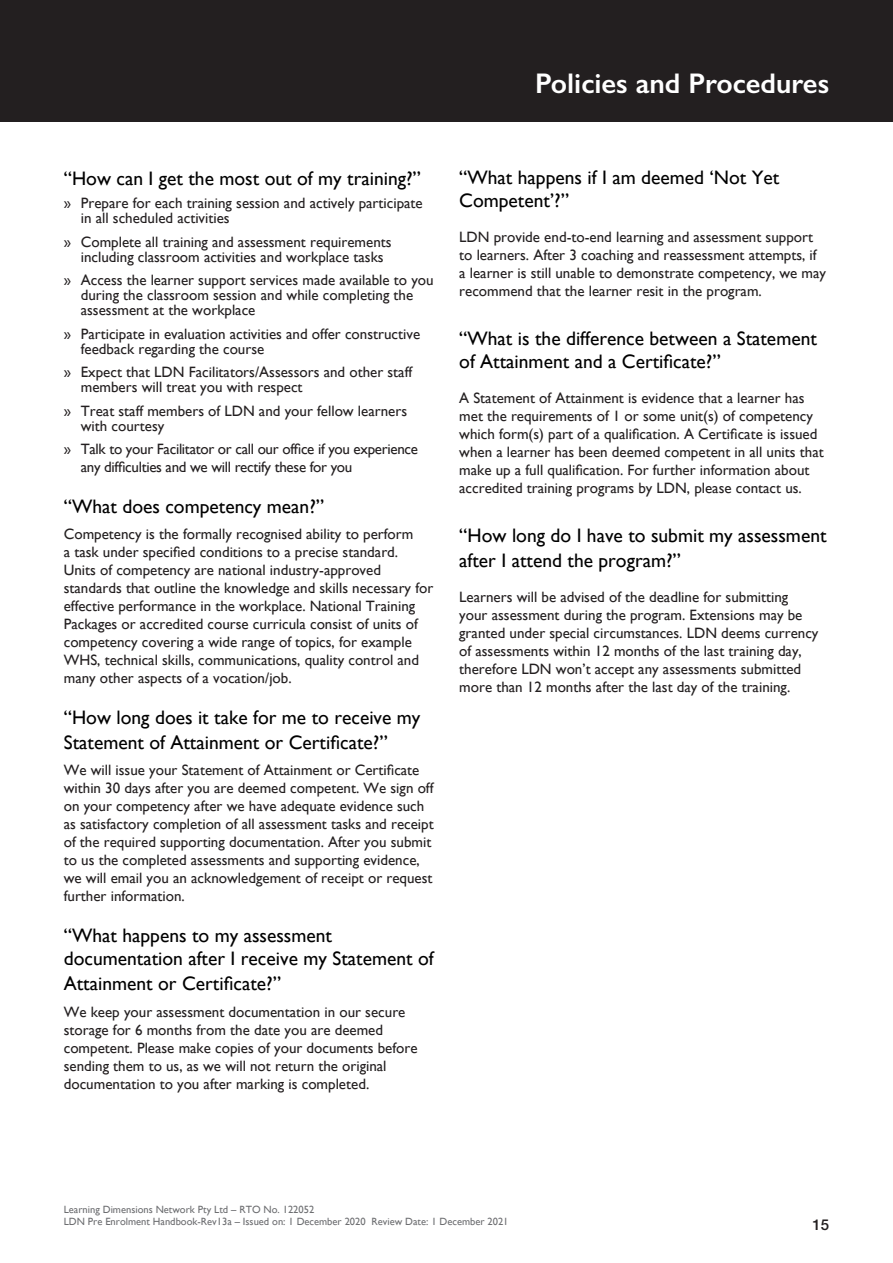
<style>
.page{position:relative;width:893px;height:1263px;background:#fff}
.page>*{position:absolute;margin:0;border:0;box-sizing:border-box;transform-origin:0 0}
._1_Page_Header{font:600 28.5px "Gill Sans";color:#fff}
._3_Sub_header{font:19.5px/23.4px "Gill Sans";color:#000}
._4_Body_text{font:15px/18px "Gill Sans";color:#231f20}
._4_Body_text-2{font:15px/18px "Gill Sans";letter-spacing:-.02em;color:#231f20}
.t1{font:500 15px "Helvetica Neue LT Std";color:#231f20}
.t2{font:10.5px/12px "Gill Sans";color:#6c6d70}
</style>
<div class="page">
<div style="left:0;top:0;width:893px;height:122px;background:#231f20"></div>
<p class="_1_Page_Header" style="left:535px;top:67px;width:296px">Policies and Procedures</p>
<p class="_3_Sub_header" style="left:64px;top:166px;width:359px">“How can I get the most out of my training?”</p>
<p class="_4_Body_text" style="left:81px;top:195px;width:344px;line-height:15px;text-indent:-17px">» Prepare for each training session and actively participate in all scheduled activities</p>
<p class="_4_Body_text" style="left:81px;top:234px;width:312px;line-height:15px;text-indent:-17px">» Complete all training and assessment requirements including classroom activities and workplace tasks</p>
<p class="_4_Body_text" style="left:81px;top:272px;width:354px;line-height:15px;text-indent:-17px">» Access the learner support services made available to you during the classroom session and while completing the assessment at the workplace</p>
<p class="_4_Body_text" style="left:81px;top:326px;width:341px;line-height:15px;text-indent:-17px">» Participate in evaluation activities and offer constructive feedback regarding the course</p>
<p class="_4_Body_text" style="left:81px;top:364px;width:333px;line-height:15px;text-indent:-17px">» Expect that LDN Facilitators/Assessors and other staff members will treat you with respect</p>
<p class="_4_Body_text" style="left:81px;top:403px;width:328px;line-height:15px;text-indent:-17px">» Treat staff members of LDN and your fellow learners with courtesy</p>
<p class="_4_Body_text-2" style="left:81px;top:440px;width:339px;text-indent:-17px">» Talk to your Facilitator or call our office if you experience any difficulties and we will rectify these for you</p>
<p class="_3_Sub_header" style="left:64px;top:494px;width:262px">“What does competency mean?”</p>
<p class="_4_Body_text" style="left:64px;top:525px;width:371px">Competency is the formally recognised ability to perform<br>a task under specified conditions to a precise standard.<br>Units of competency are national industry-approved standards that outline the knowledge and skills necessary for effective performance in the workplace. National Training Packages or accredited course curricula consist of units of competency covering a wide range of topics, for example WHS, technical skills, communications, quality control and many other aspects of a vocation/job.</p>
<p class="_3_Sub_header" style="left:64px;top:704px;width:358px;line-height:25.2px">“How long does it take for me to receive my<br>Statement of Attainment or Certificate?”</p>
<p class="_4_Body_text" style="left:64px;top:761px;width:371px">We will issue your Statement of Attainment or Certificate within 30 days after you are deemed competent. We sign off on your competency after we have adequate evidence such as satisfactory completion of all assessment tasks and receipt of the required supporting documentation. After you submit to us the completed assessments and supporting evidence, we will email you an acknowledgement of receipt or request further information.</p>
<p class="_3_Sub_header" style="left:64px;top:923px;width:371px">“What happens to my assessment documentation after I receive my Statement of</p>
<p class="_3_Sub_header" style="left:64px;top:972px;width:219px">Attainment or Certificate?”</p>
<p class="_4_Body_text" style="left:64px;top:1002px;width:355px">We keep your assessment documentation in our secure storage for 6 months from the date you are deemed competent. Please make copies of your documents before sending them to us, as we will not return the original documentation to you after marking is completed.</p>
<p class="_3_Sub_header" style="left:459px;top:165px;width:322px">“What happens if I am deemed ‘Not Yet<br>Competent’?”</p>
<p class="_4_Body_text" style="left:459px;top:228px;width:368px">LDN provide end-to-end learning and assessment support to learners. After 3 coaching and reassessment attempts, if a learner is still unable to demonstrate competency, we may recommend that the learner resit in the program.</p>
<p class="_3_Sub_header" style="left:459px;top:326px;width:359px">“What is the difference between a Statement of Attainment and a Certificate?”</p>
<p class="_4_Body_text" style="left:459px;top:389px;width:366px">A Statement of Attainment is evidence that a learner has met the requirements of 1 or some unit(s) of competency which form(s) part of a qualification. A Certificate is issued when a learner has been deemed competent in all units that make up a full qualification. For further information about accredited training programs by LDN, please contact us.</p>
<p class="_3_Sub_header" style="left:459px;top:523px;width:369px;line-height:25.2px">“How long do I have to submit my assessment after I attend the program?”</p>
<p class="_4_Body_text" style="left:459px;top:588px;width:361px">Learners will be advised of the deadline for submitting your assessment during the program. Extensions may be granted under special circumstances. LDN deems currency of assessments within 12 months of the last training day, therefore LDN won’t accept any assessments submitted more than 12 months after the last day of the training.</p>
<p class="t2" style="left:64px;top:1203px;width:446px">Learning Dimensions Network Pty Ltd – RTO No. 122052<br>LDN Pre Enrolment Handbook-Rev13a – Issued on: 1 December 2020 Review Date: 1 December 2021</p>
<p class="t1" style="left:812px;top:1215px;width:18px">15</p>
</div>
